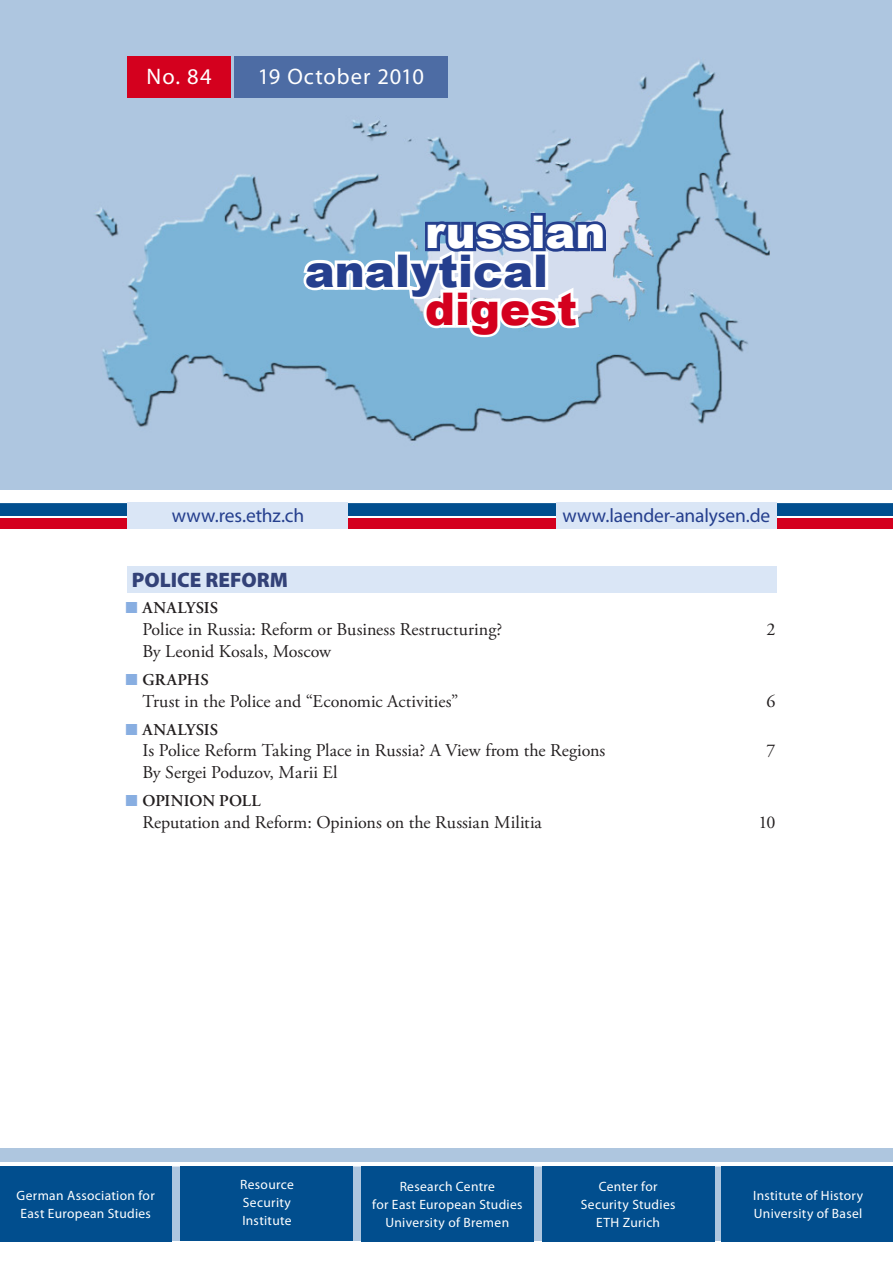
<style>
.page{position:relative;width:893px;height:1263px;background:#fff}
.page>*{position:absolute;margin:0;border:0;box-sizing:border-box;transform-origin:0 0}
.t1{font:900 45px "Arial";color:#253f8e}
.t2{font:900 45px "Arial";color:#fff}
.t3{font:900 45px "Arial";letter-spacing:-.005em;color:#d4001e}
.t4{font:22.5px "Myriad Pro";letter-spacing:.045em;color:#fff}
.t5{font:900 21px "Myriad Pro";color:#334278}
.t6{font:19.5px "Myriad Pro";letter-spacing:-.005em;color:#253f8e}
.t7{font:18px "Adobe Garamond Pro";color:#231f20}
.t8{font:600 16.5px "Adobe Garamond Pro";color:#231f20}
.t9{font:13.5px/18px "Myriad Pro";letter-spacing:.025em;color:#fff}
.s1{font-family:"Futura TOT Boo";font-weight:400;color:#88aee1}
</style>
<div class="page">
<div style="left:0;top:1148px;width:893px;height:93px;background:#aec6df"></div>
<img style="left:0;top:0;width:892px;height:489px">
<div style="left:0;top:501px;width:893px;height:15px;background:#014e8e"></div>
<div style="left:0;top:519px;width:893px;height:10px;background:#d4001e"></div>
<div style="left:128px;top:56px;width:103px;height:42px;background:#d4001e"></div>
<hr style="left:0;top:1162px;width:893px;height:4px;background:#fff">
<hr style="left:0;top:499px;width:893px;height:4px;background:#fff">
<div style="left:234px;top:56px;width:213px;height:42px;background:#4d6ca4"></div>
<div style="left:128px;top:567px;width:649px;height:26px;background:#dae6f6"></div>
<svg style="left:299px;top:210px;width:310px;height:132px"></svg>
<div style="left:128px;top:503px;width:220px;height:26px;background:#dae6f6"></div>
<div style="left:556px;top:503px;width:221px;height:26px;background:#dae6f6"></div>
<div style="left:0;top:1167px;width:172px;height:75px;background:#014e8e"></div>
<div style="left:361px;top:1167px;width:173px;height:75px;background:#014e8e"></div>
<div style="left:722px;top:1167px;width:171px;height:75px;background:#014e8e"></div>
<div style="left:542px;top:1167px;width:172px;height:75px;background:#014e8e"></div>
<div style="left:181px;top:1166px;width:172px;height:75px;background:#014e8e"></div>
<p class="t4" style="left:147px;top:62px;width:66px">No. 84</p>
<p class="t4" style="left:258px;top:62px;width:168px">19 October 2010</p>
<h1 class="t2" style="left:425px;top:199px;width:182px">russian</h1>
<h1 class="t1" style="left:305px;top:238px;width:245px">analytical</h1>
<h1 class="t3" style="left:425px;top:276px;width:153px">digest</h1>
<p class="t6" style="left:172px;top:503px;width:134px">www.res.ethz.ch</p>
<p class="t6" style="left:562px;top:503px;width:210px">www.laender-analysen.de</p>
<p class="t5" style="left:132px;top:566px;width:158px">POLICE REFORM</p>
<p class="t8" style="left:126px;top:599px;width:94px"><span class="s1">■</span> ANALYSIS</p>
<p class="t7" style="left:142px;top:618px;width:361px">Police in Russia: Reform or Business Restructuring?</p>
<p class="t7" style="left:767px;top:618px;width:10px">2</p>
<p class="t7" style="left:142px;top:640px;width:190px">By Leonid Kosals, Moscow</p>
<p class="t8" style="left:126px;top:670px;width:84px"><span class="s1">■</span> GRAPHS</p>
<p class="t7" style="left:142px;top:690px;width:317px">Trust in the Police and “Economic Activities”</p>
<p class="t7" style="left:767px;top:690px;width:10px">6</p>
<p class="t8" style="left:126px;top:720px;width:94px"><span class="s1">■</span> ANALYSIS</p>
<p class="t7" style="left:142px;top:740px;width:464px">Is Police Reform Taking Place in Russia? A View from the Regions</p>
<p class="t7" style="left:767px;top:740px;width:10px">7</p>
<p class="t7" style="left:142px;top:761px;width:197px">By Sergei Poduzov, Marii El</p>
<p class="t8" style="left:126px;top:792px;width:136px"><span class="s1">■</span> OPINION POLL</p>
<p class="t7" style="left:142px;top:811px;width:401px">Reputation and Reform: Opinions on the Russian Militia</p>
<p class="t7" style="left:758px;top:811px;width:19px">10</p>
<p class="t9" style="left:240px;top:1175px;width:55px">Resource<br>Security<br>Institute</p>
<p class="t9" style="left:581px;top:1177px;width:96px;text-align:center">Center for<br>Security Studies<br>ETH Zurich</p>
<p class="t9" style="left:17px;top:1186px;width:140px">German Association for<br>East European Studies</p>
<p class="t9" style="left:372px;top:1177px;width:152px;text-align:center">Research Centre<br>for East European Studies<br>University of Bremen</p>
<p class="t9" style="left:753px;top:1186px;width:111px">Institute of History<br>University of Basel</p>
</div>
